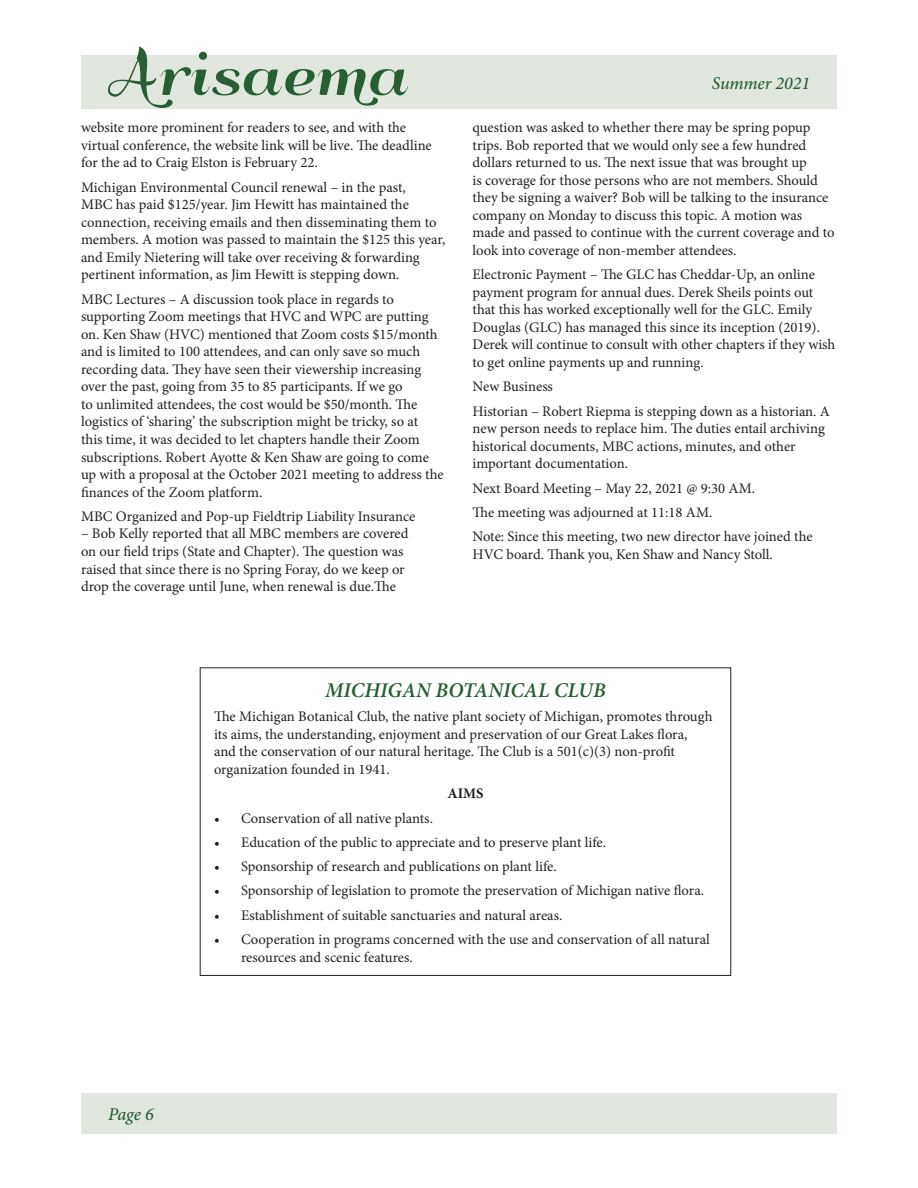
<style>
.page{position:relative;width:918px;height:1188px;background:#fff}
.page>*{position:absolute;margin:0;border:0;box-sizing:border-box;transform-origin:0 0}
.t1{font:italic 600 21px "Minion Pro";color:#275e33}
.t2{font:italic 500 18px "Minion Pro";letter-spacing:-.005em;color:#275e33}
.body_text_basic{font:14.7px/17.5px "Minion Pro";letter-spacing:-.005em;color:#231f20}
.body_text_bold{font:700 14.7px "Minion Pro";color:#231f20}
</style>
<div class="page">
<div style="left:81px;top:56px;width:756px;height:54px;background:#e1e6de"></div>
<div style="left:81px;top:1094px;width:756px;height:40px;background:#e1e6de"></div>
<svg style="left:108px;top:47px;width:300px;height:61px"></svg>
<div style="left:200px;top:667px;width:531px;height:309px;border:1px solid #231f20"></div>
<p class="body_text_basic" style="left:81px;top:119px;width:352px">website more prominent for readers to see, and with the virtual conference, the website link will be live. The deadline for the ad to Craig Elston is February 22.</p>
<p class="body_text_basic" style="left:81px;top:178px;width:366px">Michigan Environmental Council renewal – in the past,<br>MBC has paid $125/year. Jim Hewitt has maintained the connection, receiving emails and then disseminating them to members. A motion was passed to maintain the $125 this year, and Emily Nietering will take over receiving &amp; forwarding pertinent information, as Jim Hewitt is stepping down.</p>
<p class="body_text_basic" style="left:81px;top:290px;width:364px">MBC Lectures – A discussion took place in regards to supporting Zoom meetings that HVC and WPC are putting on. Ken Shaw (HVC) mentioned that Zoom costs $15/month and is limited to 100 attendees, and can only save so much recording data. They have seen their viewership increasing over the past, going from 35 to 85 participants. If we go<br>to unlimited attendees, the cost would be $50/month. The logistics of ‘sharing’ the subscription might be tricky, so at<br>this time, it was decided to let chapters handle their Zoom subscriptions. Robert Ayotte &amp; Ken Shaw are going to come up with a proposal at the October 2021 meeting to address the finances of the Zoom platform.</p>
<p class="body_text_basic" style="left:81px;top:508px;width:336px">MBC Organized and Pop-up Fieldtrip Liability Insurance</p>
<p class="body_text_basic" style="left:81px;top:525px;width:329px">– Bob Kelly reported that all MBC members are covered on our field trips (State and Chapter). The question was raised that since there is no Spring Foray, do we keep or drop the coverage until June, when renewal is due.The</p>
<p class="t2" style="left:712px;top:71px;width:100px">Summer 2021</p>
<p class="body_text_basic" style="left:472px;top:119px;width:364px">question was asked to whether there may be spring popup trips. Bob reported that we would only see a few hundred dollars returned to us. The next issue that was brought up<br>is coverage for those persons who are not members. Should they be signing a waiver? Bob will be talking to the insurance company on Monday to discuss this topic. A motion was made and passed to continue with the current coverage and to look into coverage of non-member attendees.</p>
<p class="body_text_basic" style="left:472px;top:266px;width:364px">Electronic Payment – The GLC has Cheddar-Up, an online payment program for annual dues. Derek Sheils points out that this has worked exceptionally well for the GLC. Emily Douglas (GLC) has managed this since its inception (2019).<br>Derek will continue to consult with other chapters if they wish to get online payments up and running.</p>
<p class="body_text_basic" style="left:472px;top:378px;width:82px">New Business</p>
<p class="body_text_basic" style="left:472px;top:402px;width:359px">Historian – Robert Riepma is stepping down as a historian. A new person needs to replace him. The duties entail archiving historical documents, MBC actions, minutes, and other important documentation.</p>
<p class="body_text_basic" style="left:472px;top:479px;width:284px">Next Board Meeting – May 22, 2021 @ 9:30 AM.</p>
<p class="body_text_basic" style="left:472px;top:503px;width:241px">The meeting was adjourned at 11:18 AM.</p>
<p class="body_text_basic" style="left:472px;top:528px;width:342px">Note: Since this meeting, two new director have joined the<br>HVC board. Thank you, Ken Shaw and Nancy Stoll.</p>
<p class="t2" style="left:108px;top:1102px;width:47px">Page 6</p>
<p class="t1" style="left:325px;top:676px;width:282px">MICHIGAN BOTANICAL CLUB</p>
<p class="body_text_basic" style="left:214px;top:708px;width:500px">The Michigan Botanical Club, the native plant society of Michigan, promotes through its aims, the understanding, enjoyment and preservation of our Great Lakes flora, and the conservation of our natural heritage. The Club is a 501(c)(3) non-profit organization founded in 1941.</p>
<p class="body_text_bold" style="left:447px;top:783px;width:38px">AIMS</p>
<p class="body_text_basic" style="left:214px;top:809px;width:220px">• Conservation of all native plants.</p>
<p class="body_text_basic" style="left:214px;top:833px;width:394px">• Education of the public to appreciate and to preserve plant life.</p>
<p class="body_text_basic" style="left:214px;top:858px;width:344px">• Sponsorship of research and publications on plant life.</p>
<p class="body_text_basic" style="left:214px;top:882px;width:492px">• Sponsorship of legislation to promote the preservation of Michigan native flora.</p>
<p class="body_text_basic" style="left:214px;top:906px;width:350px">• Establishment of suitable sanctuaries and natural areas.</p>
<p class="body_text_basic" style="left:241px;top:931px;width:470px;text-indent:-27px">• Cooperation in programs concerned with the use and conservation of all natural resources and scenic features.</p>
</div>
